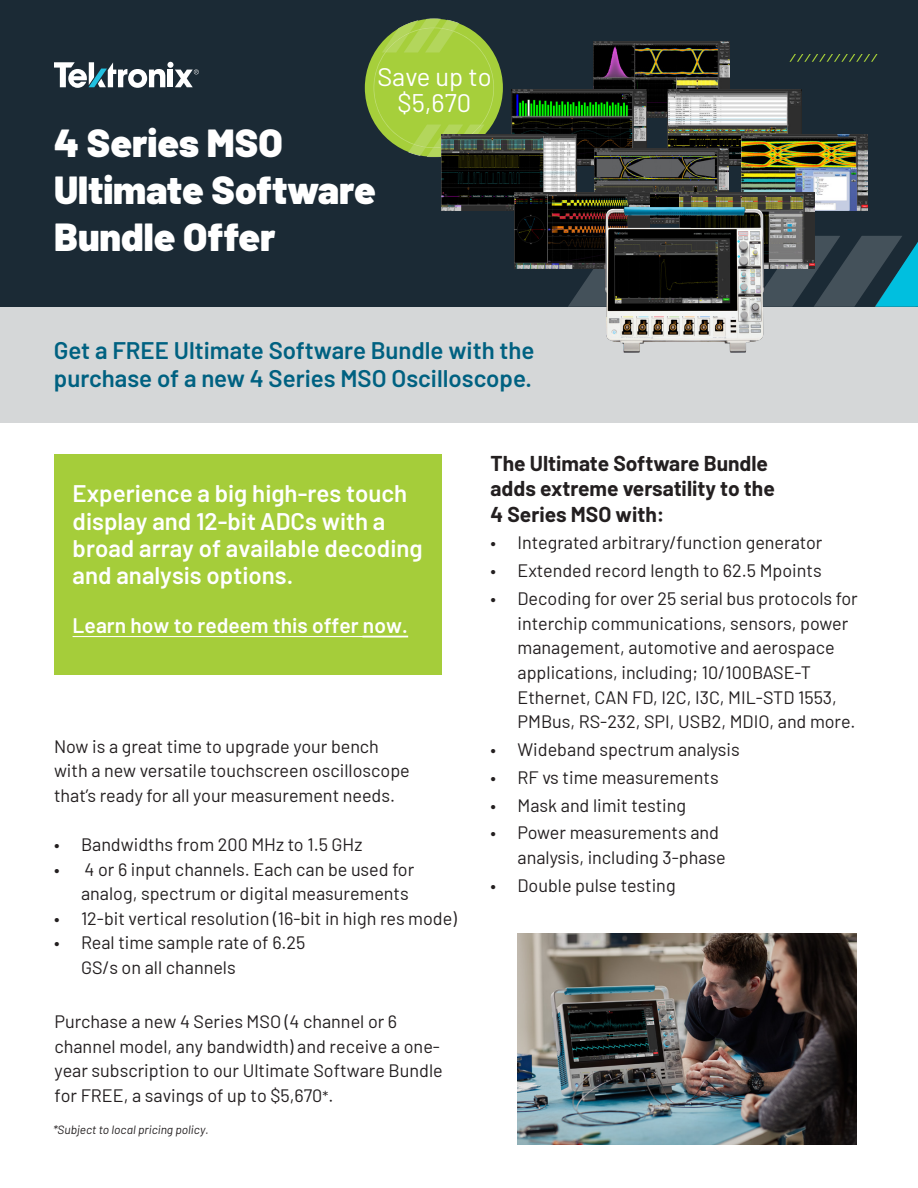
<style>
.page{position:relative;width:918px;height:1188px;background:#fff}
.page>*{position:absolute;margin:0;border:0;box-sizing:border-box;transform-origin:0 0}
.t1{font:900 39.15px/47px "Barlow";color:#fff}
.t2{font:25.5px/25.7px "Barlow";color:#fff;text-align:center}
.t3{font:600 24px/27.5px "Barlow";color:#fff}
.t4{font:600 24px/28.8px "Barlow";color:#006181}
.t5{font:700 21px/25.2px "Barlow";color:#231f20}
.t6{font:600 21px "Barlow";color:#fff}
.t7{font:18px/24.6px "Barlow";color:#231f20}
.t8{font:italic 12px "Barlow";color:#231f20}
.s1{font-size:15px}
</style>
<div class="page">
<div style="left:0;top:287px;width:918px;height:136px;background:#d5d7d8"></div>
<div style="left:0;top:0;width:918px;height:307px;background:#1b2a35"></div>
<svg style="left:846px;top:236px;width:72px;height:71px"></svg>
<svg style="left:789px;top:54px;width:89px;height:8px"></svg>
<div style="left:54px;top:455px;width:388px;height:220px;background:#a5cd3a"></div>
<div style="left:168px;top:70px;width:5px;height:17px;background:#fff"></div>
<div style="left:167px;top:62px;width:7px;height:6px;background:#fff;border-radius:50%"></div>
<svg style="left:54px;top:62px;width:111px;height:26px"></svg>
<svg style="left:175px;top:69px;width:24px;height:18px"></svg>
<img style="left:518px;top:933px;width:338px;height:211px">
<div style="left:365px;top:19px;width:138px;height:138px;background:#a6cf3b;border-radius:50%"></div>
<svg style="left:374px;top:18px;width:120px;height:139px"></svg>
<img style="left:594px;top:42px;width:135px;height:76px">
<img style="left:667px;top:89px;width:135px;height:76px">
<img style="left:512px;top:89px;width:135px;height:76px">
<img style="left:442px;top:134px;width:135px;height:77px">
<img style="left:742px;top:134px;width:126px;height:77px">
<img style="left:594px;top:148px;width:135px;height:33px">
<img style="left:514px;top:192px;width:16px;height:76px">
<img style="left:530px;top:181px;width:316px;height:172px">
<hr style="left:362px;top:636px;width:46px;height:1px;background:#fff">
<hr style="left:73px;top:636px;width:329px;height:1px;background:#fff">
<h2 class="t2" style="left:377px;top:62px;width:116px">Save up to $5,670</h2>
<p class="t1" style="left:54px;top:117px;width:323px">4 Series MSO<br>Ultimate Software<br>Bundle Offer</p>
<p class="t4" style="left:54px;top:334px;width:482px">Get a FREE Ultimate Software Bundle with the purchase of a new 4 Series MSO Oscilloscope.</p>
<p class="t3" style="left:73px;top:478px;width:352px">Experience a big high-res touch display and 12-bit ADCs with a broad array of available decoding and analysis options.</p>
<p class="t6" style="left:73px;top:610px;width:337px">Learn how to redeem this offer now.</p>
<p class="t7" style="left:54px;top:732px;width:357px">Now is a great time to upgrade your bench with a new versatile touchscreen oscilloscope that’s ready for all your measurement needs.</p>
<p class="t7" style="left:54px;top:831px;width:310px">• Bandwidths from 200 MHz to 1.5 GHz</p>
<p class="t7" style="left:54px;top:855px;width:362px;text-align:right">• 4 or 6 input channels. Each can be used for analog, spectrum or digital measurements</p>
<p class="t7" style="left:54px;top:905px;width:404px">• 12-bit vertical resolution (16-bit in high res mode)</p>
<p class="t7" style="left:81px;top:929px;width:226px;text-indent:-27px">• Real time sample rate of 6.25<br>GS/s on all channels</p>
<p class="t7" style="left:54px;top:1008px;width:390px">Purchase a new 4 Series MSO (4 channel or 6 channel model, any bandwidth) and receive a one&shy;year subscription to our Ultimate Software Bundle for FREE, a savings of up to $5,670<span class="s1">*</span>.</p>
<p class="t8" style="left:53px;top:1121px;width:157px">*Subject to local pricing policy.</p>
<p class="t5" style="left:490px;top:449px;width:286px">The Ultimate Software Bundle adds extreme versatility to the<br>4 Series MSO with:</p>
<p class="t7" style="left:490px;top:529px;width:333px">• Integrated arbitrary/function generator</p>
<p class="t7" style="left:490px;top:557px;width:333px">• Extended record length to 62.5 Mpoints</p>
<p class="t7" style="left:518px;top:585px;width:342px;text-indent:-27px">• Decoding for over 25 serial bus protocols for interchip communications, sensors, power management, automotive and aerospace applications, including; 10/100BASE-T Ethernet, CAN FD, I2C, I3C, MIL-STD 1553, PMBus, RS-232, SPI, USB2, MDIO, and more.</p>
<p class="t7" style="left:490px;top:736px;width:251px">• Wideband spectrum analysis</p>
<p class="t7" style="left:490px;top:764px;width:230px">• RF vs time measurements</p>
<p class="t7" style="left:490px;top:791px;width:197px">• Mask and limit testing</p>
<p class="t7" style="left:518px;top:819px;width:210px;text-indent:-27px">• Power measurements and analysis, including 3-phase</p>
<p class="t7" style="left:490px;top:872px;width:187px">• Double pulse testing</p>
</div>
